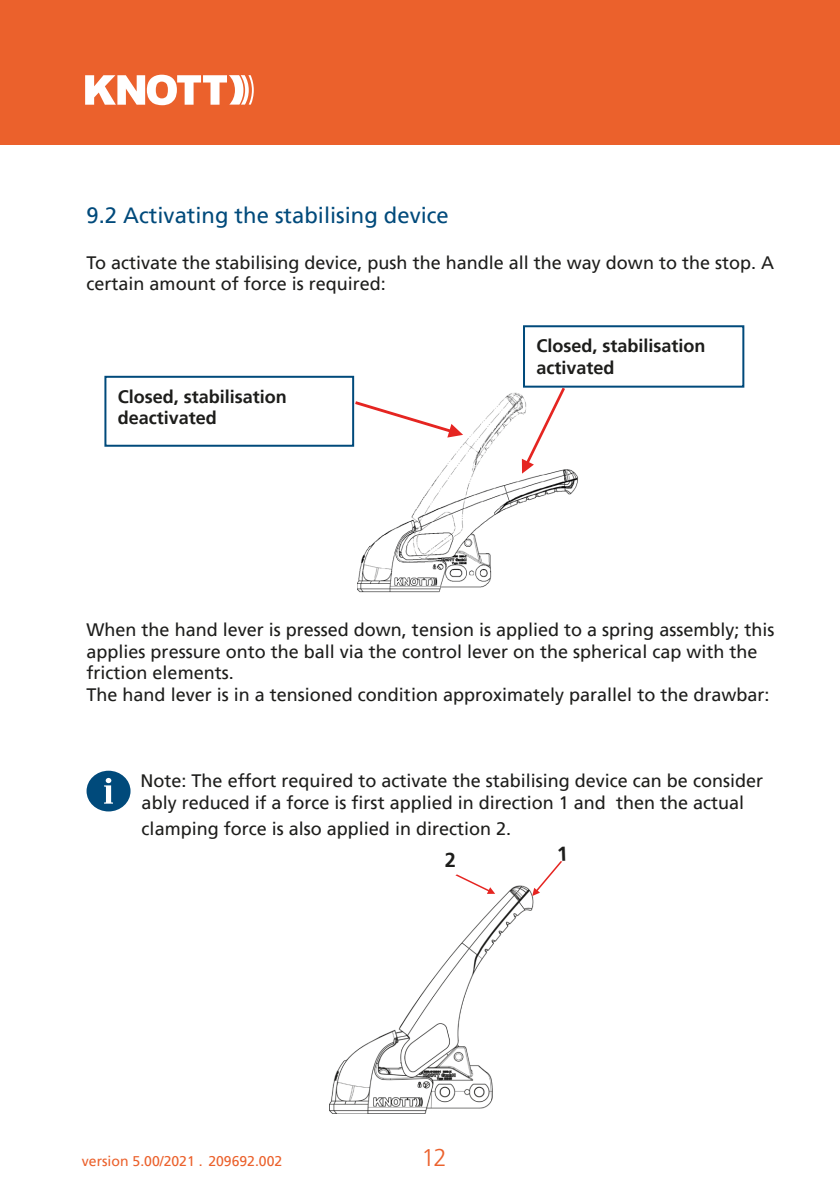
<style>
.page{position:relative;width:840px;height:1191px;background:#fff}
.page>*{position:absolute;margin:0;border:0;box-sizing:border-box;transform-origin:0 0}
.t1{font:300 24px "Frutiger LT Pro";color:#eb612c}
.t2{font:22px "Frutiger LT Pro";color:#004a7b}
.t3{font:700 20px "Frutiger LT Pro";color:#1d1d1b}
.t4{font:18px/21.6px "Frutiger LT Pro";color:#1d1d1b}
.t5{font:700 18px/21.6px "Frutiger LT Pro";color:#1d1d1b}
.t6{font:14px "Frutiger LT Pro";color:#eb612c}
</style>
<div class="page">
<div style="left:0;top:0;width:839px;height:145px;background:#eb612c"></div>
<svg style="left:85px;top:75px;width:168px;height:30px"></svg>
<div style="left:86px;top:770px;width:44px;height:41px;background:#004a7b;border-radius:50%"></div>
<svg style="left:104px;top:778px;width:9px;height:25px"></svg>
<div style="left:522px;top:325px;width:222px;height:63px;border:2px solid #004a7b"></div>
<div style="left:104px;top:376px;width:250px;height:71px;border:2px solid #004a7b"></div>
<img style="left:357px;top:392px;width:221px;height:201px">
<svg style="left:521px;top:383px;width:46px;height:91px"></svg>
<svg style="left:351px;top:399px;width:113px;height:42px"></svg>
<img style="left:329px;top:885px;width:205px;height:228px">
<svg style="left:452px;top:874px;width:43px;height:31px"></svg>
<svg style="left:531px;top:861px;width:32px;height:37px"></svg>
<p class="t2" style="left:86px;top:203px;width:363px">9.2 Activating the stabilising device</p>
<p class="t4" style="left:86px;top:252px;width:688px">To activate the stabilising device, push the handle all the way down to the stop. A certain amount of force is required:</p>
<p class="t5" style="left:118px;top:385px;width:171px">Closed, stabilisation</p>
<p class="t5" style="left:118px;top:407px;width:101px">deactivated</p>
<p class="t5" style="left:536px;top:335px;width:171px">Closed, stabilisation activated</p>
<p class="t4" style="left:86px;top:619px;width:689px">When the hand lever is pressed down, tension is applied to a spring assembly; this applies pressure onto the ball via the control lever on the spherical cap with the friction elements.</p>
<p class="t4" style="left:86px;top:684px;width:684px">The hand lever is in a tensioned condition approximately parallel to the drawbar:</p>
<p class="t4" style="left:140px;top:770px;width:623px">Note: The effort required to activate the stabilising device can be consider</p>
<p class="t4" style="left:142px;top:792px;width:603px">ably reduced if a force is first applied in direction 1 and then the actual</p>
<p class="t4" style="left:142px;top:818px;width:371px">clamping force is also applied in direction 2.</p>
<p class="t3" style="left:444px;top:847px;width:13px">2</p>
<p class="t6" style="left:82px;top:1152px;width:202px">version 5.00/2021 . 209692.002</p>
<h1 class="t1" style="left:421px;top:1143px;width:27px">12</h1>
</div>
